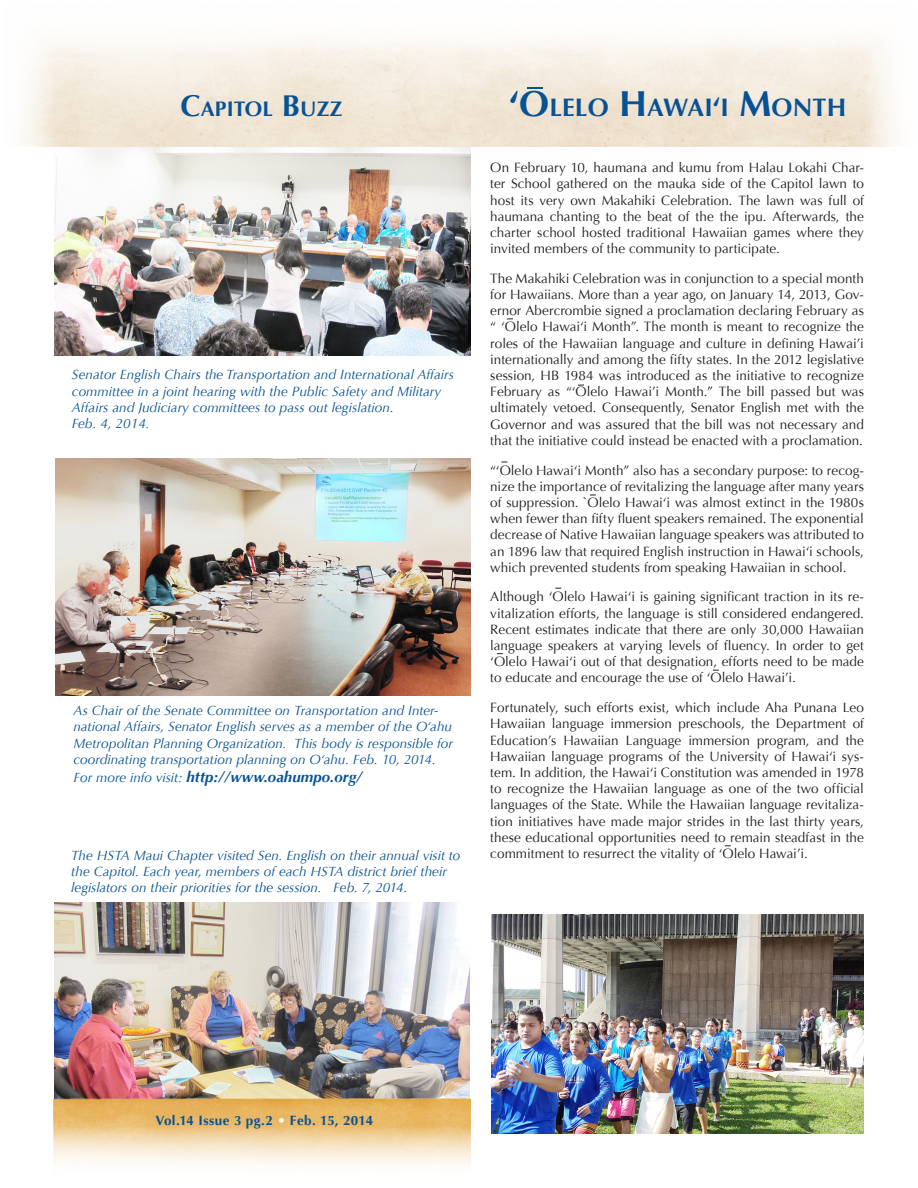
<style>
.page{position:relative;width:918px;height:1188px;background:#fff}
.page>*{position:absolute;margin:0;border:0;box-sizing:border-box;transform-origin:0 0}
.Senate_Headline{font:700 25.2px "Optima";letter-spacing:.005em;color:#065294}
.Senate_Headline-2{font:700 21px "Optima";letter-spacing:.005em;color:#065294}
.t1{font:italic 700 15px "Optima";letter-spacing:.005em;color:#065294}
.Main_Optima{font:13.5px/16.2px "Optima";color:#231f20;text-align:justify}
.t2{font:italic 13.5px/16.2px "Optima";letter-spacing:.005em;color:#065294}
.Emphasis{font:700 13.5px "Optima";letter-spacing:.03em;color:#065294}
.s1{font-size:30px}
.s2{font-size:36px}
.s3{font-size:27px}
.s4{font-weight:400;font-size:13.5px}
.s5{color:#fff}
</style>
<div class="page">
<img style="left:491px;top:914px;width:373px;height:220px">
<img style="left:54px;top:902px;width:415px;height:196px">
<img style="left:55px;top:459px;width:416px;height:236px">
<img style="left:55px;top:146px;width:416px;height:210px">
<img style="left:24px;top:38px;width:871px;height:108px">
<img style="left:53px;top:1098px;width:418px;height:67px">
<svg style="left:527px;top:87px;width:15px;height:2px"></svg>
<p class="Senate_Headline-2" style="left:181px;top:97px;width:163px"><span class="s1">C</span>APITOL <span class="s1">B</span>UZZ</p>
<p class="Senate_Headline" style="left:509px;top:93px;width:339px"><span class="s2">‘O</span>LELO <span class="s2">H</span>AWAI<span class="s3">‘</span>I <span class="s2">M</span>ONTH</p>
<p class="t2" style="left:72px;top:367px;width:384px">Senator English Chairs the Transportation and International Affairs committee in a joint hearing with the Public Safety and Military Affairs and Judiciary committees to pass out legislation.<br>Feb. 4, 2014.</p>
<p class="t2" style="left:73px;top:703px;width:381px">As Chair of the Senate Committee on Transportation and Inter&shy;national Affairs, Senator English serves as a member of the O‘ahu Metropolitan Planning Organization. This body is responsible for coordinating transportation planning on O‘ahu. Feb. 10, 2014.</p>
<p class="t1" style="left:73px;top:768px;width:290px"><span class="s4">For more info visit:</span> http://www.oahumpo.org/</p>
<p class="t2" style="left:71px;top:847px;width:391px">The HSTA Maui Chapter visited Sen. English on their annual visit to the Capitol. Each year, members of each HSTA district brief their legislators on their priorities for the session. Feb. 7, 2014.</p>
<p class="Main_Optima" style="left:490px;top:160px;width:375px">On February 10, haumana and kumu from Halau Lokahi Char&shy;ter School gathered on the mauka side of the Capitol lawn to host its very own Makahiki Celebration. The lawn was full of haumana chanting to the beat of the the ipu. Afterwards, the charter school hosted traditional Hawaiian games where they invited members of the community to participate.</p>
<p class="Main_Optima" style="left:490px;top:270px;width:375px">The Makahiki Celebration was in conjunction to a special month for Hawaiians. More than a year ago, on January 14, 2013, Gov&shy;ernor Abercrombie signed a proclamation declaring February as “ ‘Olelo Hawai‘i Month”. The month is meant to recognize the roles of the Hawaiian language and culture in defining Hawai’i internationally and among the fifty states. In the 2012 legislative session, HB 1984 was introduced as the initiative to recognize February as “‘Olelo Hawai’i Month.” The bill passed but was ultimately vetoed. Consequently, Senator English met with the Governor and was assured that the bill was not necessary and that the initiative could instead be enacted with a proclamation.</p>
<p class="Main_Optima" style="left:490px;top:462px;width:375px">“‘Olelo Hawai‘i Month” also has a secondary purpose: to recog&shy;nize the importance of revitalizing the language after many years of suppression. `Olelo Hawai‘i was almost extinct in the 1980s when fewer than fifty fluent speakers remained. The exponential decrease of Native Hawaiian language speakers was attributed to an 1896 law that required English instruction in Hawai‘i schools, which prevented students from speaking Hawaiian in school.</p>
<p class="Main_Optima" style="left:490px;top:589px;width:375px">Although ‘Olelo Hawai‘i is gaining significant traction in its re&shy;vitalization efforts, the language is still considered endangered.<br>Recent estimates indicate that there are only 30,000 Hawaiian language speakers at varying levels of fluency. In order to get ‘Olelo Hawai‘i out of that designation, efforts need to be made to educate and encourage the use of ‘Olelo Hawai’i.</p>
<p class="Main_Optima" style="left:490px;top:700px;width:375px">Fortunately, such efforts exist, which include Aha Punana Leo Hawaiian language immersion preschools, the Department of Education’s Hawaiian Language immersion program, and the Hawaiian language programs of the University of Hawai‘i sys&shy;tem. In addition, the Hawai‘i Constitution was amended in 1978 to recognize the Hawaiian language as one of the two official languages of the State. While the Hawaiian language revitaliza&shy;tion initiatives have made major strides in the last thirty years, these educational opportunities need to remain steadfast in the commitment to resurrect the vitality of ‘Olelo Hawai’i.</p>
<p class="Emphasis" style="left:155px;top:1112px;width:219px">Vol.14 Issue 3 pg.2 <span class="s5">•</span> Feb. 15, 2014</p>
</div>
